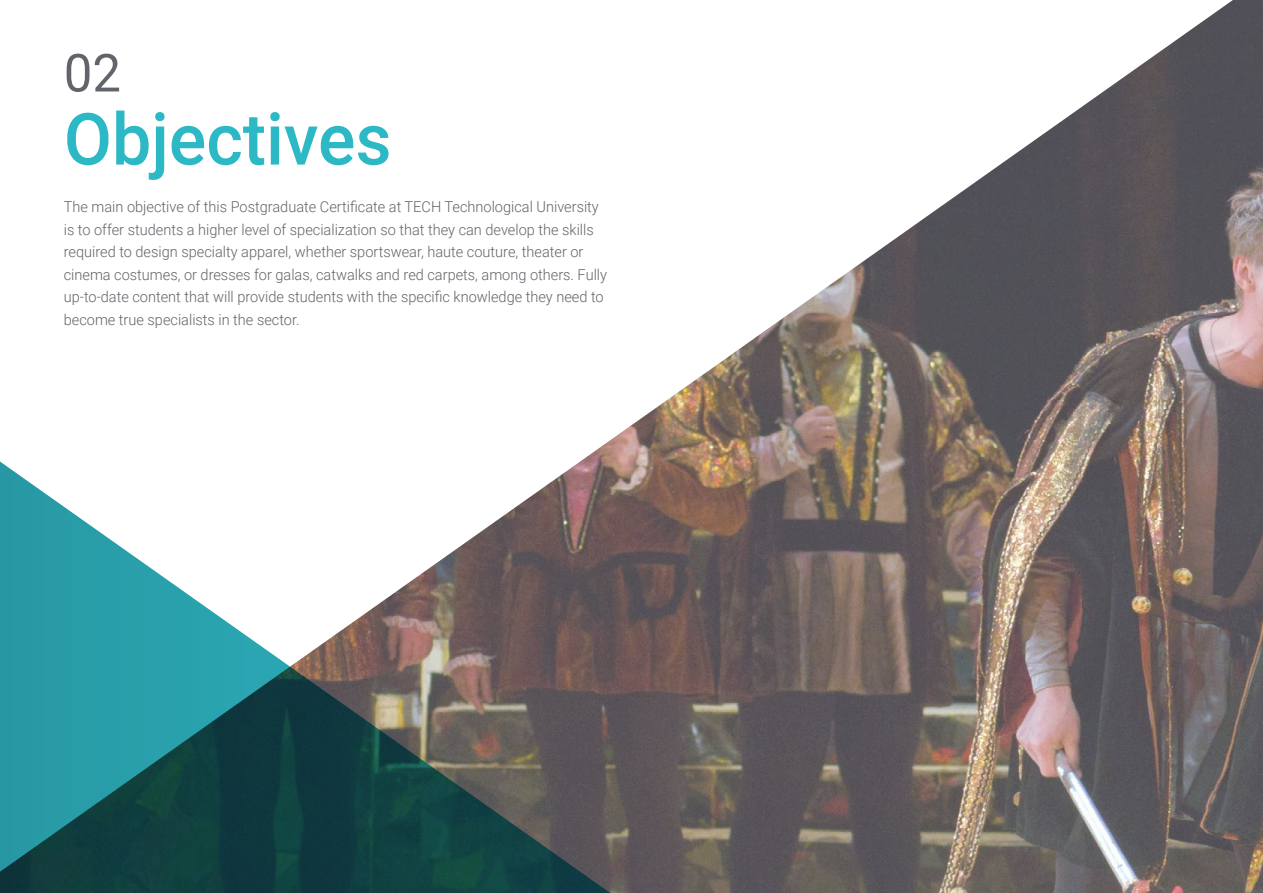
<style>
.page{position:relative;width:1263px;height:893px;background:#fff}
.page>*{position:absolute;margin:0;border:0;box-sizing:border-box;transform-origin:0 0}
.t1{font:500 72px "Roboto";color:#2db8c5}
.t2{font:52.5px "Roboto";color:#61646a}
.t3{font:300 15px/22.5px "Roboto";color:#61646a}
</style>
<div class="page">
<img style="left:602px;top:0;width:661px;height:893px">
<svg style="left:0;top:446px;width:640px;height:447px"></svg>
<h2 class="t2" style="left:64px;top:36px;width:59px">02</h2>
<h1 class="t1" style="left:64px;top:89px;width:329px">Objectives</h1>
<p class="t3" style="left:64px;top:195px;width:545px">The main objective of this Postgraduate Certificate at TECH Technological University is to offer students a higher level of specialization so that they can develop the skills required to design specialty apparel, whether sportswear, haute couture, theater or cinema costumes, or dresses for galas, catwalks and red carpets, among others. Fully up-to-date content that will provide students with the specific knowledge they need to become true specialists in the sector.</p>
</div>
